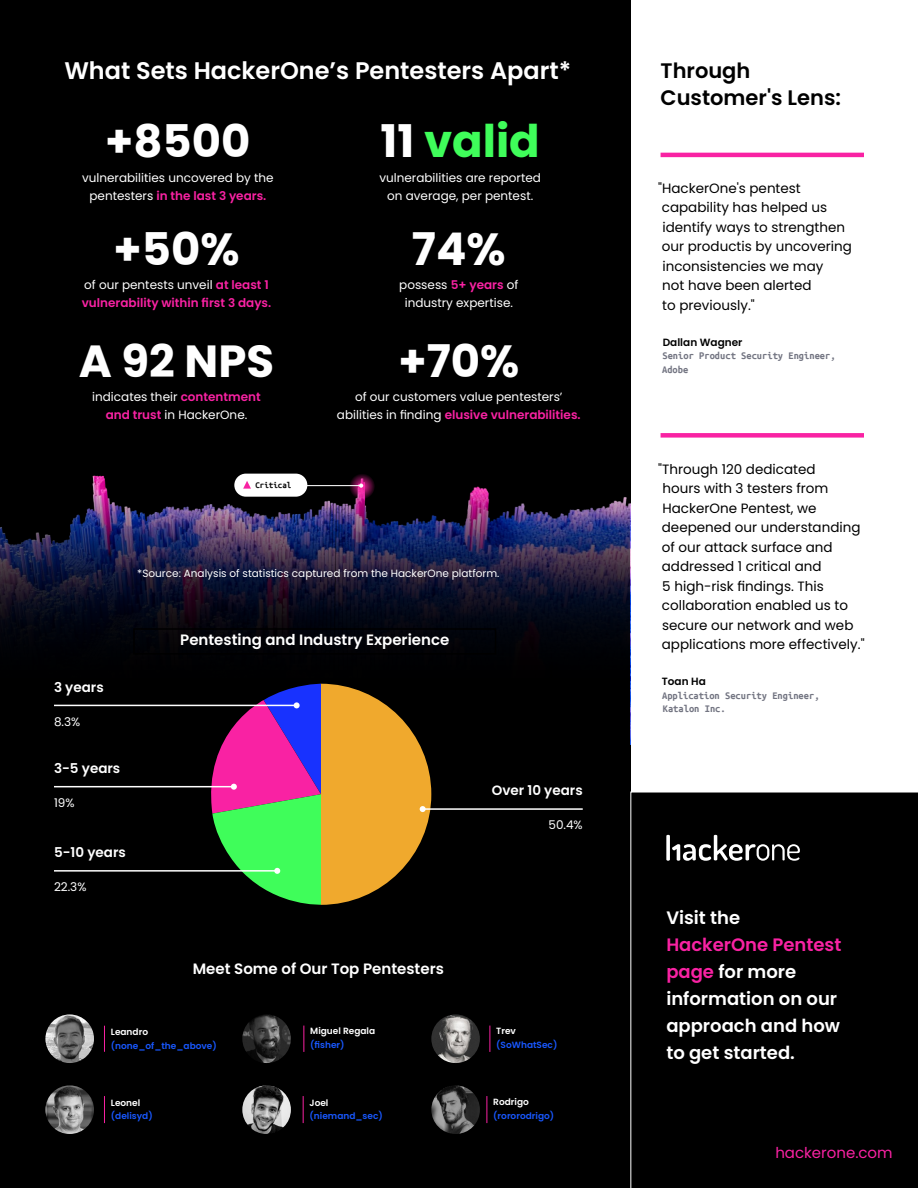
<style>
.page{position:relative;width:918px;height:1188px;background:#fff}
.page>*{position:absolute;margin:0;border:0;box-sizing:border-box;transform-origin:0 0}
.t1{font:700 45px "Poppins";color:#fff}
.t2{font:700 45px "Poppins";color:#3ffd5a}
.t3{font:600 24px "Poppins";color:#fff}
.t4{font:600 21px/27px "Poppins";color:#000}
.t5{font:600 18px/27px "Poppins";color:#fff}
.t6{font:600 15px "Poppins";color:#fff}
.t7{font:15px "Poppins";color:#f922a3}
.t8{font:13.5px/19.5px "Poppins";color:#000}
.t9{font:600 13.5px "Poppins";color:#fff}
.t10{font:12px/18px "Poppins";color:#fff;text-align:center}
.t11{font:600 12px/18px "Poppins";color:#f922a3}
.t12{font:700 10.5px/13.5px "Ubuntu Mono";color:#737582}
.t13{font:10.5px "Poppins";color:#fff}
.t14{font:600 10.5px "Poppins";color:#000}
.t15{font:600 9px "Poppins";color:#1857fd}
.t16{font:600 9px "Poppins";color:#fff}
.t17{font:700 9px "Ubuntu Mono";color:#0a0a0a}
.s1{font-weight:600;color:#f922a3}
.s2{color:#fff}
.s3{font-weight:400;color:#fff}
.s4{color:#f922a3}
</style>
<div class="page">
<div style="left:0;top:0;width:631px;height:1188px;background:#000"></div>
<div style="left:630px;top:792px;width:288px;height:396px;background:#000"></div>
<svg style="left:666px;top:835px;width:134px;height:26px"></svg>
<img style="left:0;top:491px;width:630px;height:216px">
<svg style="left:349px;top:473px;width:26px;height:26px"></svg>
<svg style="left:358px;top:482px;width:7px;height:8px"></svg>
<div style="left:234px;top:474px;width:73px;height:23px;background:#fff;border-radius:12px"></div>
<svg style="left:243px;top:481px;width:8px;height:8px"></svg>
<hr style="left:306px;top:485px;width:55px;height:1px;background:#fff">
<svg style="left:359px;top:484px;width:4px;height:4px"></svg>
<img style="left:45px;top:1014px;width:49px;height:49px;border-radius:24px">
<img style="left:45px;top:1085px;width:49px;height:49px;border-radius:24px">
<img style="left:242px;top:1014px;width:49px;height:49px;border-radius:24px">
<img style="left:242px;top:1085px;width:49px;height:49px;border-radius:24px">
<img style="left:431px;top:1014px;width:49px;height:49px;border-radius:24px">
<img style="left:431px;top:1085px;width:49px;height:49px;border-radius:24px">
<hr style="left:661px;top:153px;width:203px;height:4px;background:#f922a3">
<div style="left:661px;top:433px;width:203px;height:5px;background:#f922a3"></div>
<svg style="left:104px;top:1026px;width:1px;height:26px"></svg>
<svg style="left:104px;top:1096px;width:1px;height:27px"></svg>
<svg style="left:303px;top:1026px;width:1px;height:26px"></svg>
<svg style="left:303px;top:1096px;width:1px;height:27px"></svg>
<svg style="left:490px;top:1026px;width:1px;height:26px"></svg>
<svg style="left:487px;top:1096px;width:1px;height:27px"></svg>
<hr style="left:423px;top:808px;width:160px;height:2px;background:#fff">
<hr style="left:54px;top:786px;width:180px;height:1px;background:#fff">
<hr style="left:54px;top:870px;width:223px;height:2px;background:#fff">
<hr style="left:54px;top:705px;width:243px;height:1px;background:#fff">
<svg style="left:202px;top:684px;width:229px;height:221px"></svg>
<div style="left:133px;top:628px;width:363px;height:27px;border:2px solid #000"></div>
<h2 class="t3" style="left:64px;top:57px;width:508px">What Sets HackerOne’s Pentesters Apart*</h2>
<h1 class="t1" style="left:105px;top:115px;width:147px">+8500</h1>
<p class="t10" style="left:82px;top:168px;width:193px">vulnerabilities uncovered by the pentesters <span class="s1">in the last 3 years.</span></p>
<h1 class="t2" style="left:381px;top:115px;width:161px"><span class="s2">11</span> valid</h1>
<p class="t10" style="left:379px;top:168px;width:163px">vulnerabilities are reported on average, per pentest.</p>
<h1 class="t1" style="left:114px;top:223px;width:127px">+50%</h1>
<p class="t11" style="left:82px;top:276px;width:191px"><span class="s3">of our pentests unveil</span> at least 1 vulnerability within first 3 days.</p>
<h1 class="t1" style="left:79px;top:335px;width:197px">A 92 NPS</h1>
<p class="t10" style="left:92px;top:388px;width:170px">indicates their <span class="s1">contentment and trust</span> in HackerOne.</p>
<p class="t17" style="left:255px;top:481px;width:37px">Critical</p>
<h1 class="t1" style="left:412px;top:223px;width:95px">74%</h1>
<p class="t10" style="left:399px;top:276px;width:121px">possess <span class="s1">5+ years</span> of industry expertise.</p>
<h1 class="t1" style="left:398px;top:335px;width:122px">+70%</h1>
<p class="t10" style="left:337px;top:388px;width:245px">of our customers value pentesters’ abilities in finding <span class="s1">elusive vulnerabilities.</span></p>
<p class="t13" style="left:137px;top:567px;width:364px">*Source: Analysis of statistics captured from the HackerOne platform.</p>
<p class="t9" style="left:54px;top:679px;width:51px">3 years</p>
<p class="t10" style="left:54px;top:712px;width:28px">8.3%</p>
<p class="t9" style="left:54px;top:760px;width:68px">3-5 years</p>
<p class="t10" style="left:54px;top:794px;width:22px">19%</p>
<p class="t9" style="left:54px;top:845px;width:73px">5-10 years</p>
<p class="t10" style="left:54px;top:878px;width:34px">22.3%</p>
<p class="t6" style="left:180px;top:632px;width:271px">Pentesting and Industry Experience</p>
<p class="t6" style="left:193px;top:960px;width:253px">Meet Some of Our Top Pentesters</p>
<p class="t16" style="left:111px;top:1027px;width:39px">Leandro</p>
<p class="t15" style="left:111px;top:1040px;width:107px">(none_of_the_above)</p>
<p class="t16" style="left:111px;top:1097px;width:31px">Leonel</p>
<p class="t15" style="left:111px;top:1111px;width:43px">(delisyd)</p>
<p class="t16" style="left:310px;top:1026px;width:66px">Miguel Regala</p>
<p class="t15" style="left:310px;top:1039px;width:36px">(fisher)</p>
<p class="t16" style="left:310px;top:1097px;width:20px">Joel</p>
<p class="t15" style="left:310px;top:1111px;width:75px">(niemand_sec)</p>
<p class="t9" style="left:492px;top:783px;width:92px">Over 10 years</p>
<p class="t10" style="left:549px;top:816px;width:36px">50.4%</p>
<p class="t16" style="left:496px;top:1026px;width:21px">Trev</p>
<p class="t15" style="left:496px;top:1039px;width:63px">(SoWhatSec)</p>
<p class="t16" style="left:493px;top:1097px;width:37px">Rodrigo</p>
<p class="t15" style="left:493px;top:1110px;width:62px">(rororodrigo)</p>
<h3 class="t4" style="left:661px;top:57px;width:182px">Through<br>Customer's Lens:</h3>
<p class="t8" style="left:658px;top:178px;width:195px">"HackerOne's pentest capability has helped us identify ways to strengthen our productis by uncovering inconsistencies we may<br>not have been alerted<br>to previously."</p>
<p class="t14" style="left:663px;top:336px;width:81px">Dallan Wagner</p>
<p class="t12" style="left:662px;top:349px;width:175px">Senior Product Security Engineer,<br>Adobe</p>
<p class="t8" style="left:658px;top:459px;width:208px">"Through 120 dedicated<br>hours with 3 testers from<br>HackerOne Pentest, we deepened our understanding of our attack surface and addressed 1 critical and<br>5 high-risk findings. This collaboration enabled us to secure our network and web applications more effectively."</p>
<p class="t14" style="left:662px;top:675px;width:45px">Toan Ha</p>
<p class="t12" style="left:662px;top:688px;width:159px">Application Security Engineer,<br>Katalon Inc.</p>
<h3 class="t5" style="left:666px;top:904px;width:75px">Visit the</h3>
<h3 class="t5" style="left:666px;top:931px;width:177px"><span class="s4">HackerOne Pentest page</span> for more information on our approach and how to get started.</h3>
<p class="t7" style="left:775px;top:1145px;width:119px">hackerone.com</p>
</div>
